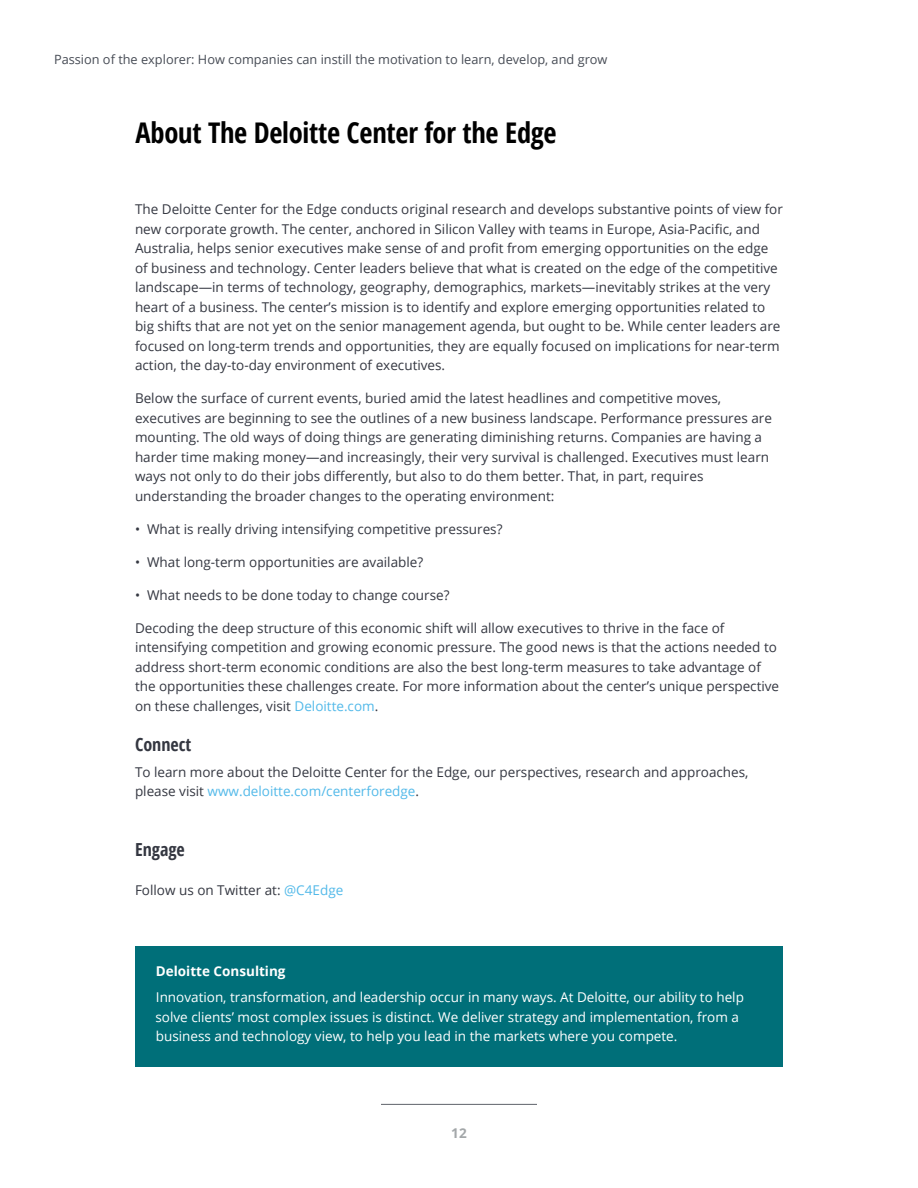
<style>
.page{position:relative;width:918px;height:1188px;background:#fff}
.page>*{position:absolute;margin:0;border:0;box-sizing:border-box;transform-origin:0 0}
.t1{font:700 condensed 28.5px "Open Sans";letter-spacing:-.01em;color:#000}
.t2{font:700 condensed 18px "Open Sans";color:#343741}
.t3{font:13.5px/19.5px "Open Sans";color:#343741}
.t4{font:13.5px/19.5px "Open Sans";color:#fff}
.t5{font:700 13.5px "Open Sans";color:#fff}
.t6{font:700 13.5px "Open Sans";color:#a3a7a9}
.t7{font:12.75px "Open Sans";color:#474c55}
.s1{color:#52b9e9}
</style>
<div class="page">
<hr style="left:381px;top:1104px;width:156px;height:1px;background:#5f636a">
<div style="left:135px;top:946px;width:648px;height:120px;background:#006f79"></div>
<p class="t7" style="left:54px;top:50px;width:555px">Passion of the explorer: How companies can instill the motivation to learn, develop, and grow</p>
<h1 class="t1" style="left:136px;top:113px;width:423px">About The Deloitte Center for the Edge</h1>
<p class="t3" style="left:135px;top:199px;width:649px">The Deloitte Center for the Edge conducts original research and develops substantive points of view for new corporate growth. The center, anchored in Silicon Valley with teams in Europe, Asia-Pacific, and Australia, helps senior executives make sense of and profit from emerging opportunities on the edge of business and technology. Center leaders believe that what is created on the edge of the competitive landscape—in terms of technology, geography, demographics, markets—inevitably strikes at the very heart of a business. The center’s mission is to identify and explore emerging opportunities related to big shifts that are not yet on the senior management agenda, but ought to be. While center leaders are focused on long-term trends and opportunities, they are equally focused on implications for near-term action, the day-to-day environment of executives.</p>
<p class="t3" style="left:135px;top:388px;width:638px">Below the surface of current events, buried amid the latest headlines and competitive moves, executives are beginning to see the outlines of a new business landscape. Performance pressures are mounting. The old ways of doing things are generating diminishing returns. Companies are having a harder time making money—and increasingly, their very survival is challenged. Executives must learn ways not only to do their jobs differently, but also to do them better. That, in part, requires understanding the broader changes to the operating environment:</p>
<p class="t3" style="left:135px;top:519px;width:369px">• What is really driving intensifying competitive pressures?</p>
<p class="t3" style="left:135px;top:552px;width:290px">• What long-term opportunities are available?</p>
<p class="t3" style="left:135px;top:585px;width:316px">• What needs to be done today to change course?</p>
<p class="t3" style="left:135px;top:618px;width:646px">Decoding the deep structure of this economic shift will allow executives to thrive in the face of intensifying competition and growing economic pressure. The good news is that the actions needed to address short-term economic conditions are also the best long-term measures to take advantage of the opportunities these challenges create. For more information about the center’s unique perspective on these challenges, visit <span class="s1">Deloitte.com</span>.</p>
<h2 class="t2" style="left:135px;top:732px;width:58px">Connect</h2>
<p class="t3" style="left:135px;top:762px;width:615px">To learn more about the Deloitte Center for the Edge, our perspectives, research and approaches, please visit <span class="s1">www.deloitte.com/centerforedge</span>.</p>
<h2 class="t2" style="left:135px;top:837px;width:51px">Engage</h2>
<p class="t3" style="left:135px;top:880px;width:210px">Follow us on Twitter at: <span class="s1">@C4Edge</span></p>
<p class="t5" style="left:156px;top:962px;width:131px">Deloitte Consulting</p>
<p class="t4" style="left:156px;top:987px;width:590px">Innovation, transformation, and leadership occur in many ways. At Deloitte, our ability to help solve clients’ most complex issues is distinct. We deliver strategy and implementation, from a business and technology view, to help you lead in the markets where you compete.</p>
<p class="t6" style="left:451px;top:1123px;width:17px">12</p>
</div>
